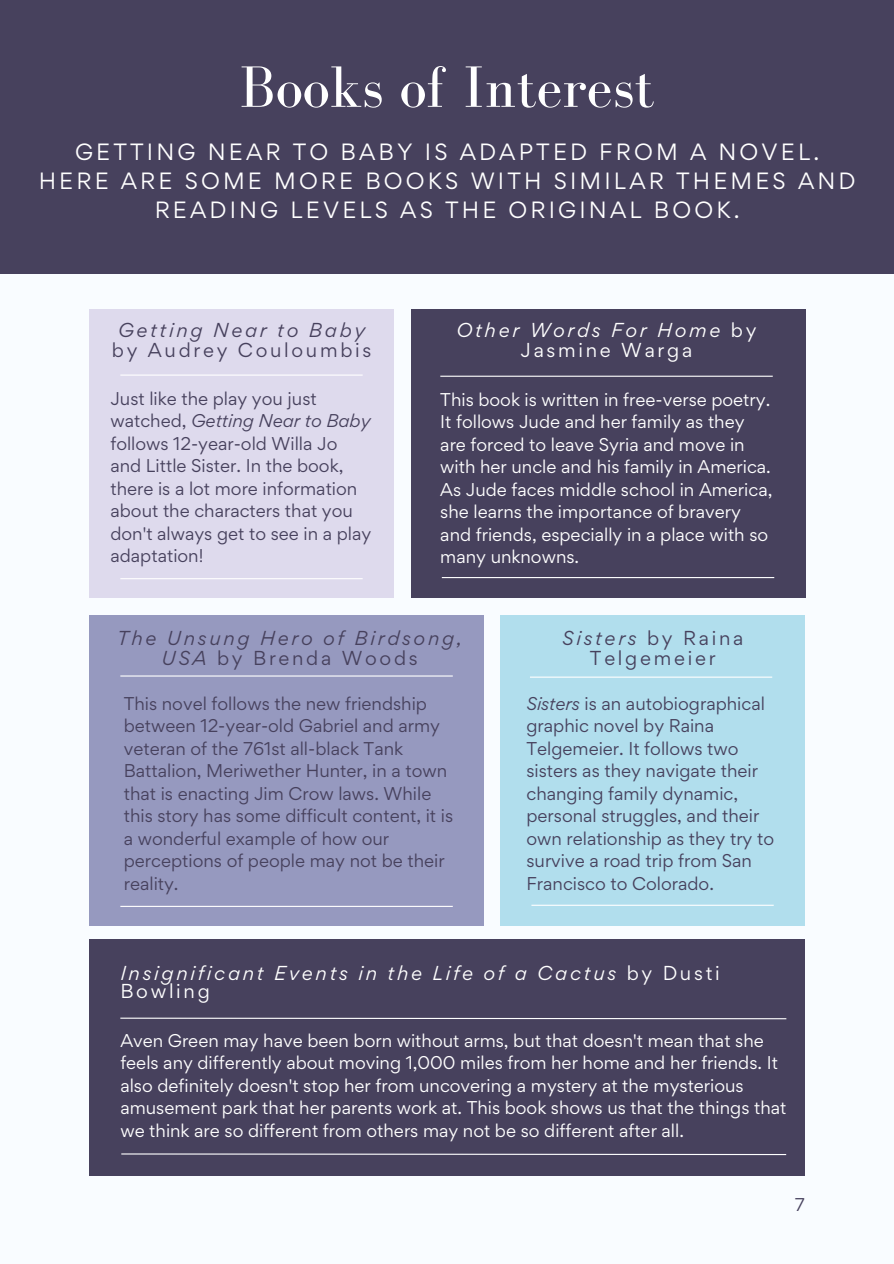
<style>
.page{position:relative;width:894px;height:1264px;background:#fff}
.page>*{position:absolute;margin:0;border:0;box-sizing:border-box;transform-origin:0 0}
.t1{font:60px "Bodoni FLF";color:#fff}
.t2{font:21px/29.2px "Gordita";letter-spacing:.15em;color:#fff;text-align:center}
.t3{font:italic 18px/18px "Gordita";letter-spacing:.15em;color:#fff}
.t4{font:italic 18px/20.2px "Gordita";letter-spacing:.15em;color:#47415d;text-align:center}
.t5{font:18px/20.2px "Gordita";letter-spacing:.15em;color:#47415d;text-align:center}
.t6{font:16.5px/22.5px "Gordita";color:#47415d}
.t7{font:16.5px/22.5px "Gordita";color:#fff}
.s1{font-style:italic}
.s2{font-style:normal}
</style>
<div class="page">
<div style="left:0;top:0;width:893px;height:1263px;background:#f9fcff"></div>
<div style="left:89px;top:309px;width:304px;height:289px;background:#dedaed"></div>
<hr style="left:120px;top:374px;width:242px;height:1px;background:#fff">
<hr style="left:120px;top:578px;width:242px;height:1px;background:#fff">
<div style="left:411px;top:309px;width:394px;height:289px;background:#47415d"></div>
<hr style="left:440px;top:375px;width:332px;height:2px;background:#fff">
<hr style="left:441px;top:577px;width:333px;height:1px;background:#fff">
<div style="left:89px;top:615px;width:394px;height:310px;background:#9699bf"></div>
<hr style="left:120px;top:675px;width:332px;height:1px;background:#fff">
<hr style="left:120px;top:905px;width:332px;height:2px;background:#fff">
<div style="left:500px;top:615px;width:304px;height:310px;background:#b1deed"></div>
<hr style="left:530px;top:676px;width:242px;height:1px;background:#fff">
<hr style="left:531px;top:904px;width:242px;height:1px;background:#fff">
<div style="left:0;top:0;width:893px;height:274px;background:#47415d"></div>
<div style="left:89px;top:939px;width:715px;height:236px;background:#47415d"></div>
<svg style="left:120px;top:1017px;width:667px;height:2px"></svg>
<svg style="left:121px;top:1153px;width:666px;height:2px"></svg>
<h1 class="t1" style="left:240px;top:54px;width:416px">Books of Interest</h1>
<p class="t2" style="left:39px;top:137px;width:818px">GETTING NEAR TO BABY IS ADAPTED FROM A NOVEL.<br>HERE ARE SOME MORE BOOKS WITH SIMILAR THEMES AND<br>READING LEVELS AS THE ORIGINAL BOOK.</p>
<p class="t4" style="left:118px;top:319px;width:249px">Getting Near to Baby</p>
<p class="t5" style="left:112px;top:340px;width:261px">by Audrey Couloumbis</p>
<p class="t6" style="left:110px;top:387px;width:262px">Just like the play you just watched, <span class="s1">Getting Near to Baby </span>follows 12-year-old Willa Jo and Little Sister. In the book, there is a lot more information about the characters that you don't always get to see in a play adaptation!</p>
<p class="t3" style="left:456px;top:319px;width:301px;line-height:20.2px;text-align:center">Other Words For Home <span class="s2">by<br>Jasmine Warga</span></p>
<p class="t7" style="left:440px;top:388px;width:333px">This book is written in free-verse poetry.<br>It follows Jude and her family as they are forced to leave Syria and move in with her uncle and his family in America.<br>As Jude faces middle school in America, she learns the importance of bravery and friends, especially in a place with so many unknowns.</p>
<p class="t4" style="left:117px;top:627px;width:346px">The Unsung Hero of Birdsong,<br>USA <span class="s2">by Brenda Woods</span></p>
<p class="t6" style="left:124px;top:691px;width:331px">This novel follows the new friendship between 12-year-old Gabriel and army veteran of the 761st all-black Tank Battalion, Meriwether Hunter, in a town that is enacting Jim Crow laws. While this story has some difficult content, it is a wonderful example of how our perceptions of people may not be their reality.</p>
<p class="t5" style="left:562px;top:627px;width:183px"><span class="s1">Sisters</span> by Raina<br>Telgemeier</p>
<p class="t6" style="left:526px;top:691px;width:249px"><span class="s1">Sisters</span> is an autobiographical graphic novel by Raina<br>Telgemeier. It follows two sisters as they navigate their changing family dynamic, personal struggles, and their own relationship as they try to survive a road trip from San<br>Francisco to Colorado.</p>
<p class="t3" style="left:120px;top:963px;width:600px">Insignificant Events in the Life of a Cactus <span class="s2">by Dusti<br>Bowling</span></p>
<p class="t7" style="left:120px;top:1028px;width:667px">Aven Green may have been born without arms, but that doesn't mean that she feels any differently about moving 1,000 miles from her home and her friends. It also definitely doesn't stop her from uncovering a mystery at the mysterious amusement park that her parents work at. This book shows us that the things that we think are so different from others may not be so different after all.</p>
<p class="t6" style="left:794px;top:1193px;width:12px">7</p>
</div>
